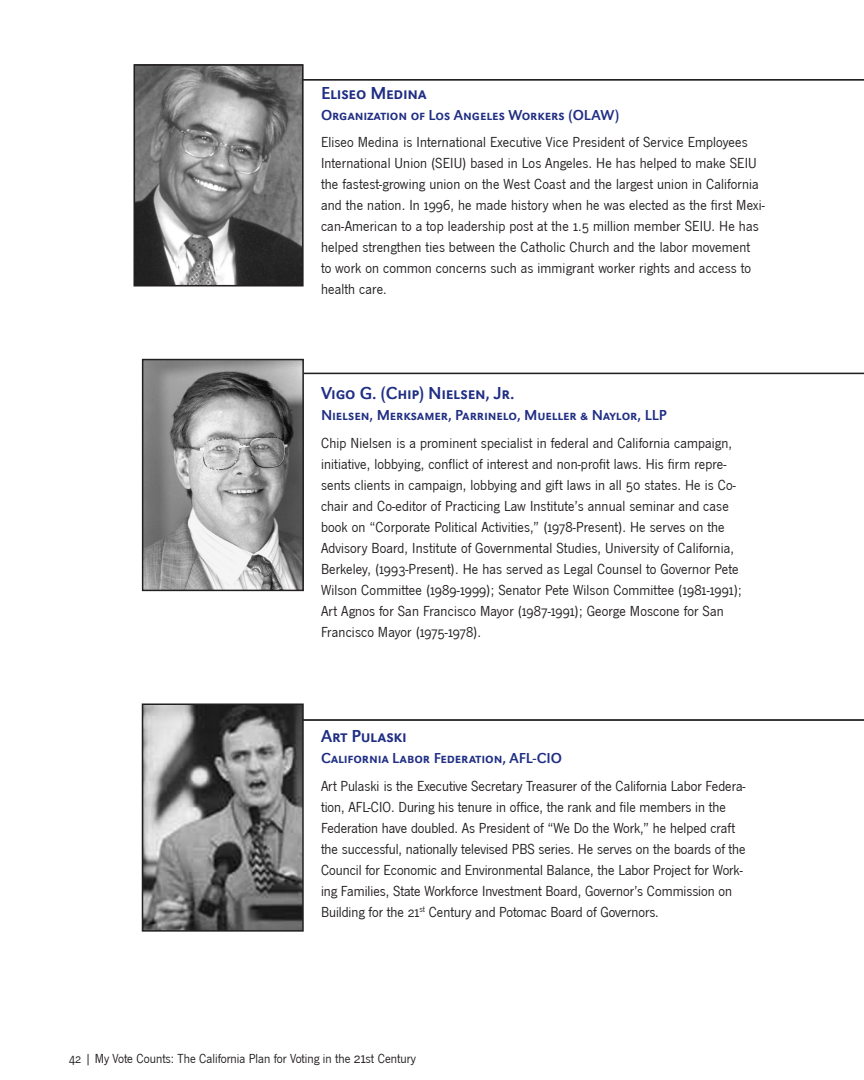
<style>
.page{position:relative;width:864px;height:1080px;background:#fff}
.page>*{position:absolute;margin:0;border:0;box-sizing:border-box;transform-origin:0 0}
.t1{font:18px "URW Grotesk SCT";letter-spacing:-.015em;color:#202e84}
.t2{font:15px/21px "News Got T";letter-spacing:.01em;color:#231f20}
.t3{font:15px "URW Grotesk SCT";letter-spacing:-.005em;color:#202e84}
.t4{font:13.5px "News Got T";color:#231f20}
.s1{font-family:"News Got SCT"}
.s2{font-family:"News Got SCT";font-size:15px}
</style>
<div class="page">
<hr style="left:280px;top:79px;width:584px;height:2px;background:#231f20">
<hr style="left:287px;top:373px;width:577px;height:1px;background:#231f20">
<hr style="left:285px;top:719px;width:579px;height:2px;background:#231f20">
<img style="left:136px;top:67px;width:165px;height:216px">
<div style="left:133px;top:64px;width:171px;height:222px;border:2px solid #231f20"></div>
<img style="left:144px;top:361px;width:158px;height:228px">
<div style="left:142px;top:359px;width:162px;height:232px;border:1px solid #231f20"></div>
<img style="left:144px;top:705px;width:158px;height:225px">
<div style="left:142px;top:703px;width:162px;height:229px;border:1px solid #231f20"></div>
<p class="t1" style="left:321px;top:82px;width:107px">Eliseo Medina</p>
<p class="t3" style="left:321px;top:106px;width:300px">Organization of Los Angeles Workers (OLAW)</p>
<p class="t2" style="left:321px;top:132px;width:445px">Eliseo Medina is International Executive Vice President of Service Employees International Union (SEIU) based in Los Angeles. He has helped to make SEIU the fastest-growing union on the West Coast and the largest union in California and the nation. In <span class="s1">1996</span>, he made history when he was elected as the first Mexi&shy;can-American to a top leadership post at the <span class="s1">1</span>.<span class="s1">5</span> million member SEIU. He has helped strengthen ties between the Catholic Church and the labor movement<br>to work on common concerns such as immigrant worker rights and access to health care.</p>
<p class="t1" style="left:321px;top:383px;width:195px">Vigo G. (Chip) Nielsen, Jr.</p>
<p class="t3" style="left:321px;top:407px;width:347px">Nielsen, Merksamer, Parrinelo, Mueller &amp; Naylor, LLP</p>
<p class="t2" style="left:321px;top:433px;width:422px">Chip Nielsen is a prominent specialist in federal and California campaign, initiative, lobbying, conflict of interest and non-profit laws. His firm repre&shy;sents clients in campaign, lobbying and gift laws in all <span class="s1">50</span> states. He is Co&shy;chair and Co-editor of Practicing Law Institute’s annual seminar and case book on “Corporate Political Activities,” (<span class="s1">1978</span>-Present). He serves on the Advisory Board, Institute of Governmental Studies, University of California, Berkeley, (<span class="s1">1993</span>-Present). He has served as Legal Counsel to Governor Pete Wilson Committee (<span class="s1">1989</span>-<span class="s1">1999</span>); Senator Pete Wilson Committee (<span class="s1">1981</span>-<span class="s1">1991</span>); Art Agnos for San Francisco Mayor (<span class="s1">1987</span>-<span class="s1">1991</span>); George Moscone for San Francisco Mayor (<span class="s1">1975</span>-<span class="s1">1978</span>).</p>
<p class="t1" style="left:321px;top:726px;width:88px">Art Pulaski</p>
<p class="t3" style="left:321px;top:749px;width:243px">California Labor Federation, AFL-CIO</p>
<p class="t2" style="left:321px;top:776px;width:426px">Art Pulaski is the Executive Secretary Treasurer of the California Labor Federa&shy;tion, AFL-CIO. During his tenure in office, the rank and file members in the Federation have doubled. As President of “We Do the Work,” he helped craft the successful, nationally televised PBS series. He serves on the boards of the Council for Economic and Environmental Balance, the Labor Project for Work&shy;ing Families, State Workforce Investment Board, Governor’s Commission on Building for the <span class="s1">21</span><sup>st</sup> Century and Potomac Board of Governors.</p>
<p class="t4" style="left:69px;top:1051px;width:348px"><span class="s1">42</span> | My Vote Counts: The California Plan for Voting in the <span class="s2">21</span>st Century</p>
</div>
